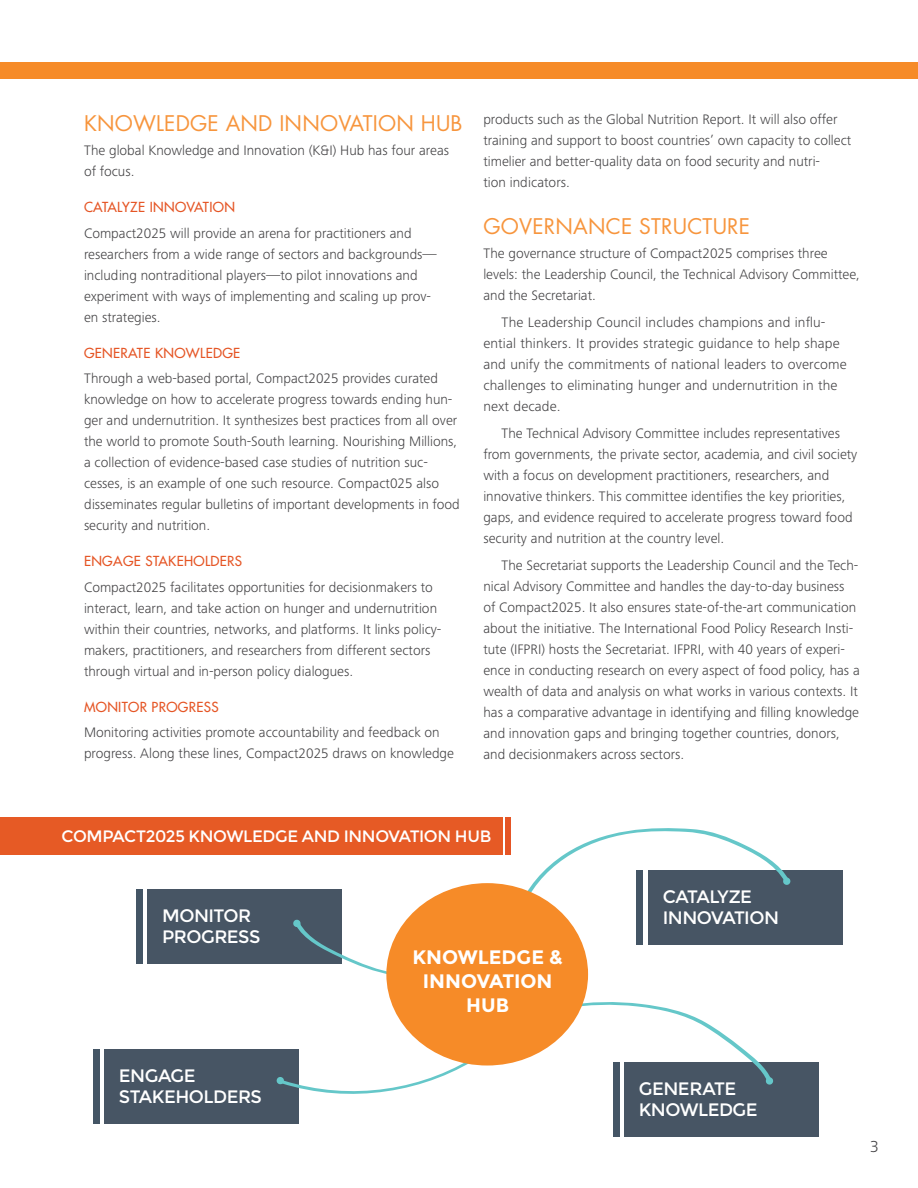
<style>
.page{position:relative;width:918px;height:1188px;background:#fff}
.page>*{position:absolute;margin:0;border:0;box-sizing:border-box;transform-origin:0 0}
.t1{font:21px "Futura Std";letter-spacing:.01em;color:#f7953d}
.t2{font:700 19.5px/24px "Montserrat";color:#fff;text-align:center}
.t3{font:18px/21px "Montserrat";letter-spacing:-.025em;color:#fff}
.t4{font:16.5px "Montserrat";letter-spacing:-.025em;color:#fff}
.folio{font:300 16.5px "Frutiger Next Pro";color:#414042}
.body_1st{font:300 14.25px/21px "Frutiger Next Pro";color:#414042}
.body{font:300 14.25px/21px "Frutiger Next Pro";color:#414042}
.t5{font:500 13.5px "Futura Std";letter-spacing:.025em;color:#e55525}
</style>
<div class="page">
<div style="left:0;top:62px;width:918px;height:17px;background:#f68b28"></div>
<div style="left:0;top:817px;width:502px;height:37px;background:#e65a25"></div>
<div style="left:505px;top:817px;width:6px;height:37px;background:#e55525"></div>
<div style="left:136px;top:889px;width:7px;height:75px;background:#445565"></div>
<div style="left:147px;top:889px;width:195px;height:75px;background:#475564"></div>
<div style="left:93px;top:1049px;width:6px;height:75px;background:#445565"></div>
<div style="left:104px;top:1049px;width:195px;height:75px;background:#475564"></div>
<div style="left:637px;top:870px;width:6px;height:75px;background:#445565"></div>
<div style="left:648px;top:870px;width:195px;height:75px;background:#475564"></div>
<div style="left:613px;top:1062px;width:6px;height:75px;background:#445565"></div>
<div style="left:624px;top:1062px;width:195px;height:75px;background:#475564"></div>
<div style="left:386px;top:883px;width:202px;height:183px;background:#f68b28;border-radius:50%"></div>
<svg style="left:276px;top:1051px;width:212px;height:43px"></svg>
<svg style="left:293px;top:919px;width:105px;height:56px"></svg>
<svg style="left:561px;top:1001px;width:212px;height:84px"></svg>
<svg style="left:516px;top:828px;width:275px;height:87px"></svg>
<h1 class="t1" style="left:84px;top:110px;width:380px">KNOWLEDGE AND INNOVATION HUB</h1>
<p class="body_1st" style="left:84px;top:140px;width:367px">The global Knowledge and Innovation (K&amp;I) Hub has four areas of focus.</p>
<h2 class="t5" style="left:84px;top:199px;width:153px">CATALYZE INNOVATION</h2>
<p class="body_1st" style="left:84px;top:223px;width:354px">Compact2025 will provide an arena for practitioners and researchers from a wide range of sectors and backgrounds— including nontraditional players—to pilot innovations and experiment with ways of implementing and scaling up prov&shy;en strategies.</p>
<h2 class="t5" style="left:84px;top:344px;width:158px">GENERATE KNOWLEDGE</h2>
<p class="body_1st" style="left:84px;top:368px;width:377px">Through a web-based portal, Compact2025 provides curated knowledge on how to accelerate progress towards ending hun&shy;ger and undernutrition. It synthesizes best practices from all over the world to promote South-South learning. Nourishing Millions, a collection of evidence-based case studies of nutrition suc&shy;cesses, is an example of one such resource. Compact025 also disseminates regular bulletins of important developments in food security and nutrition.</p>
<h2 class="t5" style="left:84px;top:553px;width:160px">ENGAGE STAKEHOLDERS</h2>
<p class="body_1st" style="left:84px;top:577px;width:359px">Compact2025 facilitates opportunities for decisionmakers to interact, learn, and take action on hunger and undernutrition within their countries, networks, and platforms. It links policy&shy;makers, practitioners, and researchers from different sectors through virtual and in-person policy dialogues.</p>
<h2 class="t5" style="left:84px;top:698px;width:136px">MONITOR PROGRESS</h2>
<p class="body_1st" style="left:84px;top:722px;width:372px">Monitoring activities promote accountability and feedback on progress. Along these lines, Compact2025 draws on knowledge</p>
<p class="body_1st" style="left:483px;top:109px;width:370px">products such as the Global Nutrition Report. It will also offer training and support to boost countries’ own capacity to collect timelier and better-quality data on food security and nutri-<br>tion indicators.</p>
<h1 class="t1" style="left:483px;top:213px;width:268px">GOVERNANCE STRUCTURE</h1>
<p class="body_1st" style="left:483px;top:243px;width:378px">The governance structure of Compact2025 comprises three levels: the Leadership Council, the Technical Advisory Committee, and the Secretariat.</p>
<p class="body" style="left:483px;top:312px;width:365px;text-indent:18px">The Leadership Council includes champions and influ&shy;ential thinkers. It provides strategic guidance to help shape and unify the commitments of national leaders to overcome challenges to eliminating hunger and undernutrition in the next decade.</p>
<p class="body" style="left:483px;top:423px;width:376px;text-indent:18px">The Technical Advisory Committee includes representatives from governments, the private sector, academia, and civil society with a focus on development practitioners, researchers, and innovative thinkers. This committee identifies the key priorities, gaps, and evidence required to accelerate progress toward food security and nutrition at the country level.</p>
<p class="body" style="left:483px;top:555px;width:378px;text-indent:18px">The Secretariat supports the Leadership Council and the Tech&shy;nical Advisory Committee and handles the day-to-day business of Compact2025. It also ensures state-of-the-art communication about the initiative. The International Food Policy Research Insti&shy;tute (IFPRI) hosts the Secretariat. IFPRI, with 40 years of experi&shy;ence in conducting research on every aspect of food policy, has a wealth of data and analysis on what works in various contexts. It has a comparative advantage in identifying and filling knowledge and innovation gaps and bringing together countries, donors, and decisionmakers across sectors.</p>
<p class="t4" style="left:62px;top:827px;width:431px">COMPACT2025 KNOWLEDGE AND INNOVATION HUB</p>
<p class="t3" style="left:162px;top:905px;width:100px">MONITOR<br>PROGRESS</p>
<p class="t3" style="left:119px;top:1066px;width:145px">ENGAGE<br>STAKEHOLDERS</p>
<p class="t2" style="left:412px;top:945px;width:152px">KNOWLEDGE &amp;<br>INNOVATION<br>HUB</p>
<p class="t3" style="left:663px;top:886px;width:118px">CATALYZE<br>INNOVATION</p>
<p class="t3" style="left:639px;top:1078px;width:120px">GENERATE<br>KNOWLEDGE</p>
<p class="folio" style="left:870px;top:1137px;width:10px">3</p>
</div>
